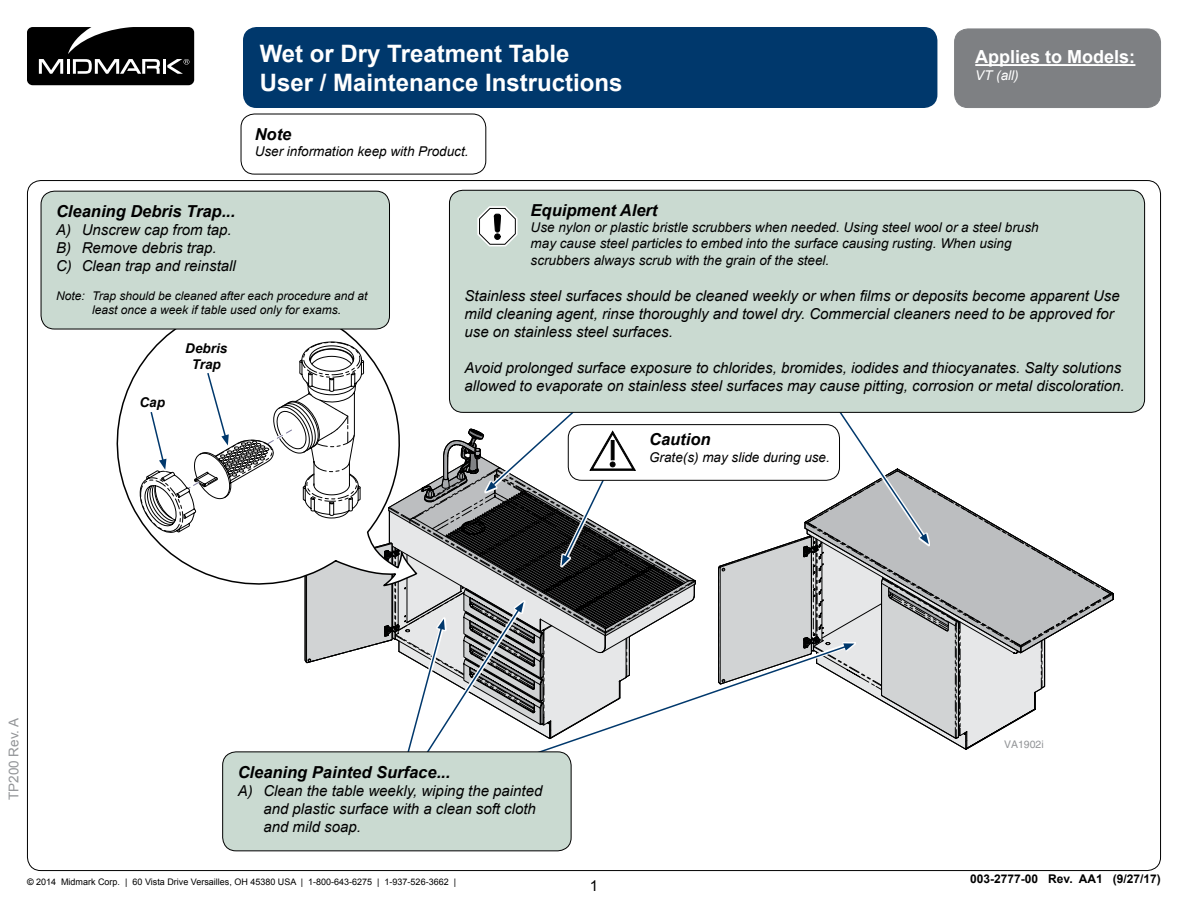
<style>
.page{position:relative;width:1188px;height:918px;background:#fff}
.page>*{position:absolute;margin:0;border:0;box-sizing:border-box;transform-origin:0 0}
.t1{font:700 24px/28.8px "Arial";color:#fff}
.t2{font:700 18px "Arial";color:#fff}
.t3{font:italic 700 16.5px "Arial";color:#000}
.t4{font:italic 15px/18px "Arial";color:#000}
.t5{font:15px "Arial";color:#000}
.t6{font:italic 13.5px/16.2px "Arial";color:#000}
.t7{font:italic 700 13.5px/16.2px "Arial";color:#000;text-align:center}
.t8{font:13.5px "Arial";color:#939598}
.t9{font:italic 13.5px "Arial";color:#fff}
.t10{font:italic 12px/14.4px "Arial";color:#000}
.t11{font:700 12px "Arial";color:#000}
.t12{font:10.5px "Helvetica";color:#939598}
.t13{font:9px "Arial";color:#000}
.s1{font-weight:700}
</style>
<div class="page">
<svg style="left:27px;top:27px;width:167px;height:58px;background:#212121"></svg>
<div style="left:955px;top:29px;width:206px;height:79px;background:#7e8083;border-radius:14px"></div>
<hr style="left:975px;top:64px;width:160px;height:2px;background:#fff">
<div style="left:954px;top:28px;width:207px;height:80px;border:1px solid #7e8083;border-radius:14px"></div>
<div style="left:241px;top:114px;width:245px;height:60px;border:1px solid #000;border-radius:14px"></div>
<div style="left:243px;top:27px;width:694px;height:81px;background:#00386c;border-radius:14px"></div>
<svg style="left:104px;top:319px;width:286px;height:200px"></svg>
<div style="left:41px;top:191px;width:349px;height:138px;background:#cadad1;border-radius:14px"></div>
<div style="left:41px;top:191px;width:349px;height:138px;border:1px solid #000;border-radius:14px"></div>
<div style="left:449px;top:190px;width:696px;height:222px;background:#cadad1;border-radius:14px"></div>
<svg style="left:477px;top:206px;width:41px;height:40px"></svg>
<svg style="left:494px;top:234px;width:7px;height:6px"></svg>
<svg style="left:139px;top:326px;width:557px;height:479px"></svg>
<svg style="left:394px;top:644px;width:323px;height:159px"></svg>
<svg style="left:717px;top:411px;width:397px;height:339px"></svg>
<div style="left:223px;top:752px;width:348px;height:99px;background:#cadad1;border-radius:13px"></div>
<div style="left:222px;top:752px;width:349px;height:99px;border:1px solid #000;border-radius:13px"></div>
<h1 class="t1" style="left:260px;top:40px;width:364px">Wet or Dry Treatment Table<br>User / Maintenance Instructions</h1>
<p class="t3" style="left:255px;top:123px;width:38px">Note</p>
<p class="t6" style="left:255px;top:143px;width:215px">User information keep with Product.</p>
<p class="t2" style="left:975px;top:45px;width:162px">Applies to Models:</p>
<p class="t9" style="left:975px;top:66px;width:45px">VT (all)</p>
<p class="t3" style="left:56px;top:200px;width:181px">Cleaning Debris Trap...</p>
<p class="t4" style="left:56px;top:221px;width:181px">A) Unscrew cap from tap.<br>B) Remove debris trap.<br>C) Clean trap and reinstall</p>
<p class="t10" style="left:92px;top:288px;width:277px;text-indent:-36px">Note: Trap should be cleaned after each procedure and at least once a week if table used only for exams.</p>
<p class="t7" style="left:140px;top:394px;width:27px">Cap</p>
<p class="t7" style="left:185px;top:340px;width:44px">Debris<br>Trap</p>
<p class="t3" style="left:531px;top:199px;width:128px">Equipment Alert</p>
<p class="t6" style="left:531px;top:220px;width:509px">Use nylon or plastic bristle scrubbers when needed. Using steel wool or a steel brush may cause steel particles to embed into the surface causing rusting. When using scrubbers always scrub with the grain of the steel.</p>
<p class="t4" style="left:465px;top:287px;width:657px">Stainless steel surfaces should be cleaned weekly or when films or deposits become apparent Use mild cleaning agent, rinse thoroughly and towel dry. Commercial cleaners need to be approved for use on stainless steel surfaces.</p>
<p class="t4" style="left:465px;top:359px;width:662px">Avoid prolonged surface exposure to chlorides, bromides, iodides and thiocyanates. Salty solutions allowed to evaporate on stainless steel surfaces may cause pitting, corrosion or metal discoloration.</p>
<p class="t3" style="left:649px;top:429px;width:63px">Caution</p>
<p class="t6" style="left:649px;top:449px;width:182px">Grate(s) may slide during use.</p>
<p class="t8" style="left:5px;top:800px;width:84px;rotate:-90deg">TP200 Rev. A</p>
<p class="t3" style="left:238px;top:761px;width:214px">Cleaning Painted Surface...</p>
<p class="t4" style="left:263px;top:782px;width:281px;text-indent:-26px">A) Clean the table weekly, wiping the painted and plastic surface with a clean soft cloth and mild soap.</p>
<p class="t13" style="left:27px;top:876px;width:431px"><span class="s1">©</span> 2014 Midmark Corp. | 60 Vista Drive Versailles, OH 45380 USA | 1-800-643-6275 | 1-937-526-3662 |</p>
<p class="t5" style="left:590px;top:876px;width:10px">1</p>
<p class="t12" style="left:1004px;top:739px;width:41px">VA1902i</p>
<p class="t11" style="left:970px;top:870px;width:192px">003-2777-00 Rev. AA1 (9/27/17)</p>
</div>
